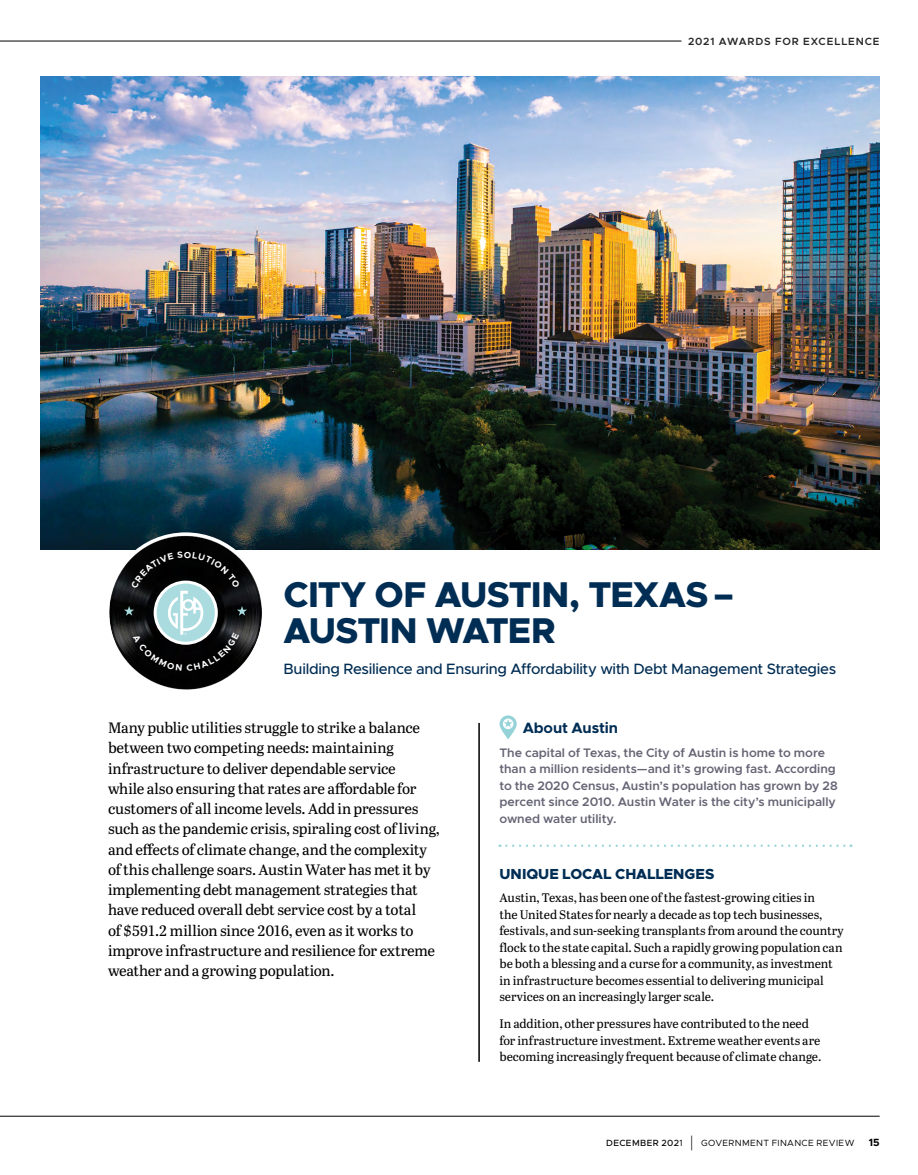
<style>
.page{position:relative;width:918px;height:1175px;background:#fff}
.page>*{position:absolute;margin:0;border:0;box-sizing:border-box;transform-origin:0 0}
.t1{font:800 36px/36px "Metropolis";letter-spacing:-.025em;color:#002d54}
.t2{font:15px/20.2px "Abril Text";letter-spacing:-.01em;color:#000}
.t3{font:500 15px "Metropolis";letter-spacing:-.02em;color:#002d54}
.t4{font:700 15px "Metropolis";letter-spacing:-.01em;color:#002d54}
.t5{font:800 14.7px "Metropolis";letter-spacing:-.005em;color:#002d54}
.t6{font:12.3px/16.5px "Abril Text";letter-spacing:-.005em;color:#000}
.t7{font:600 12.3px/16.5px "Metropolis";letter-spacing:-.005em;color:#656474}
.t8{font:600 10.5px "Metropolis";letter-spacing:.08em;color:#282627}
.t9{font:9px "Metropolis";letter-spacing:.04em;color:#000}
.s1{font-weight:500}
.s2{font-weight:500;font-size:18px}
.s3{font-weight:700;font-size:10.5px}
</style>
<div class="page">
<img style="left:40px;top:76px;width:840px;height:473px">
<hr style="left:479px;top:723px;width:1px;height:338px;background:#000">
<hr style="left:0;top:41px;width:681px;height:1px;background:#000">
<img style="left:109px;top:535px;width:153px;height:155px">
<svg style="left:500px;top:715px;width:17px;height:24px"></svg>
<svg style="left:500px;top:844px;width:351px;height:2px"></svg>
<hr style="left:0;top:1115px;width:880px;height:1px;background:#000">
<svg style="left:124px;top:551px;width:123px;height:120px;background:#394142"></svg>
<p class="t8" style="left:688px;top:34px;width:193px">2021 AWARDS FOR EXCELLENCE</p>
<h1 class="t1" style="left:284px;top:576px;width:452px">CITY OF AUSTIN, TEXAS–<br>AUSTIN WATER</h1>
<p class="t3" style="left:284px;top:659px;width:554px">Building Resilience and Ensuring Affordability with Debt Management Strategies</p>
<p class="t2" style="left:108px;top:717px;width:333px">Many public utilities struggle to strike a balance between two competing needs: maintaining infrastructure to deliver dependable service<br>while also ensuring that rates are affordable for customers of all income levels. Add in pressures such as the pandemic crisis, spiraling cost of living, and effects of climate change, and the complexity of this challenge soars. Austin Water has met it by implementing debt management strategies that have reduced overall debt service cost by a total<br>of $591.2 million since 2016, even as it works to improve infrastructure and resilience for extreme weather and a growing population.</p>
<p class="t4" style="left:523px;top:718px;width:97px">About Austin</p>
<p class="t7" style="left:500px;top:744px;width:340px">The capital of Texas, the City of Austin is home to more than a million residents—and it’s growing fast. According to the 2020 Census, Austin’s population has grown by 28 percent since 2010. Austin Water is the city’s municipally owned water utility.</p>
<p class="t5" style="left:500px;top:864px;width:216px">UNIQUE LOCAL CHALLENGES</p>
<p class="t6" style="left:500px;top:889px;width:346px">Austin, Texas, has been one of the fastest-growing cities in<br>the United States for nearly a decade as top tech businesses, festivals, and sun-seeking transplants from around the country flock to the state capital. Such a rapidly growing population can be both a blessing and a curse for a community, as investment in infrastructure becomes essential to delivering municipal services on an increasingly larger scale.</p>
<p class="t6" style="left:500px;top:1015px;width:323px">In addition, other pressures have contributed to the need for infrastructure investment. Extreme weather events are becoming increasingly frequent because of climate change.</p>
<p class="t9" style="left:606px;top:1137px;width:275px"><span class="s1">DECEMBER 202</span>1 <span class="s2">|</span> GOVERNMENT FINANCE REVIEW <span class="s3">15</span></p>
</div>
